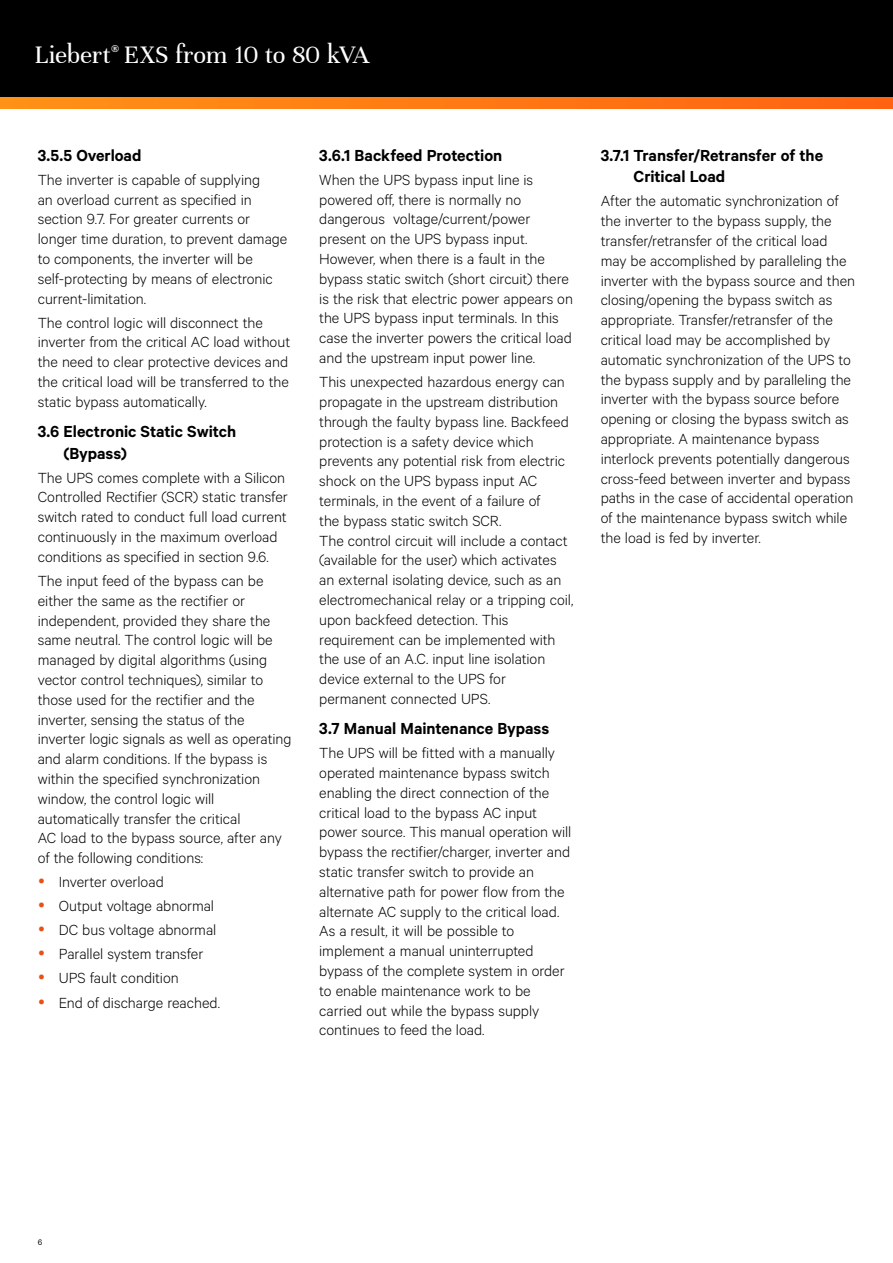
<style>
.page{position:relative;width:893px;height:1263px;background:#fff}
.page>*{position:absolute;margin:0;border:0;box-sizing:border-box;transform-origin:0 0}
.t1{font:27px "Unna";letter-spacing:-.005em;color:#fff}
.t2{font:600 18px/21.6px "Calibre";color:#000}
.t3{font:300 16.5px/19.8px "Calibre";color:#000}
.t4{font:9px "Calibre";color:#000}
</style>
<div class="page">
<div style="left:0;top:0;width:893px;height:108px;background:#000"></div>
<svg style="left:0;top:98px;width:893px;height:10px;background:#ff7a13"></svg>
<h1 class="t1" style="left:35px;top:39px;width:336px">Liebert<sup>®</sup> EXS from 10 to 80 kVA</h1>
<p class="t2" style="left:38px;top:144px;width:105px">3.5.5 Overload</p>
<p class="t3" style="left:38px;top:169px;width:251px">The inverter is capable of supplying<br>an overload current as specified in section 9.7. For greater currents or longer time duration, to prevent damage to components, the inverter will be self-protecting by means of electronic current-limitation.</p>
<p class="t3" style="left:38px;top:312px;width:254px">The control logic will disconnect the inverter from the critical AC load without the need to clear protective devices and the critical load will be transferred to the static bypass automatically.</p>
<p class="t2" style="left:64px;top:420px;width:174px;text-indent:-26px">3.6 Electronic Static Switch (Bypass)</p>
<p class="t3" style="left:38px;top:467px;width:252px">The UPS comes complete with a Silicon Controlled Rectifier (SCR) static transfer switch rated to conduct full load current continuously in the maximum overload conditions as specified in section 9.6.</p>
<p class="t3" style="left:38px;top:570px;width:255px">The input feed of the bypass can be either the same as the rectifier or independent, provided they share the same neutral. The control logic will be managed by digital algorithms (using vector control techniques), similar to those used for the rectifier and the inverter, sensing the status of the inverter logic signals as well as operating and alarm conditions. If the bypass is within the specified synchronization window, the control logic will automatically transfer the critical<br>AC load to the bypass source, after any of the following conditions:</p>
<p class="t3" style="left:59px;top:869px;width:163px;line-height:24px">Inverter overload<br>Output voltage abnormal<br>DC bus voltage abnormal<br>Parallel system transfer<br>UPS fault condition<br>End of discharge reached.</p>
<p class="t2" style="left:319px;top:144px;width:184px">3.6.1 Backfeed Protection</p>
<p class="t3" style="left:319px;top:169px;width:255px">When the UPS bypass input line is powered off, there is normally no dangerous voltage/current/power present on the UPS bypass input.<br>However, when there is a fault in the bypass static switch (short circuit) there is the risk that electric power appears on the UPS bypass input terminals. In this case the inverter powers the critical load and the upstream input power line.</p>
<p class="t3" style="left:319px;top:371px;width:256px">This unexpected hazardous energy can propagate in the upstream distribution through the faulty bypass line. Backfeed protection is a safety device which prevents any potential risk from electric shock on the UPS bypass input AC terminals, in the event of a failure of<br>the bypass static switch SCR.<br>The control circuit will include a contact (available for the user) which activates an external isolating device, such as an electromechanical relay or a tripping coil, upon backfeed detection. This requirement can be implemented with the use of an A.C. input line isolation device external to the UPS for permanent connected UPS.</p>
<p class="t2" style="left:319px;top:717px;width:232px">3.7 Manual Maintenance Bypass</p>
<p class="t3" style="left:319px;top:742px;width:254px">The UPS will be fitted with a manually operated maintenance bypass switch enabling the direct connection of the critical load to the bypass AC input power source. This manual operation will bypass the rectifier/charger, inverter and static transfer switch to provide an alternative path for power flow from the alternate AC supply to the critical load.<br>As a result, it will be possible to implement a manual uninterrupted bypass of the complete system in order to enable maintenance work to be carried out while the bypass supply continues to feed the load.</p>
<p class="t2" style="left:634px;top:144px;width:191px;text-indent:-33px">3.7.1 Transfer/Retransfer of the<br>Critical Load</p>
<p class="t3" style="left:601px;top:191px;width:256px">After the automatic synchronization of the inverter to the bypass supply, the transfer/retransfer of the critical load may be accomplished by paralleling the inverter with the bypass source and then closing/opening the bypass switch as appropriate. Transfer/retransfer of the critical load may be accomplished by automatic synchronization of the UPS to the bypass supply and by paralleling the inverter with the bypass source before opening or closing the bypass switch as appropriate. A maintenance bypass interlock prevents potentially dangerous cross-feed between inverter and bypass paths in the case of accidental operation of the maintenance bypass switch while the load is fed by inverter.</p>
<p class="t4" style="left:38px;top:1236px;width:6px">6</p>
</div>
